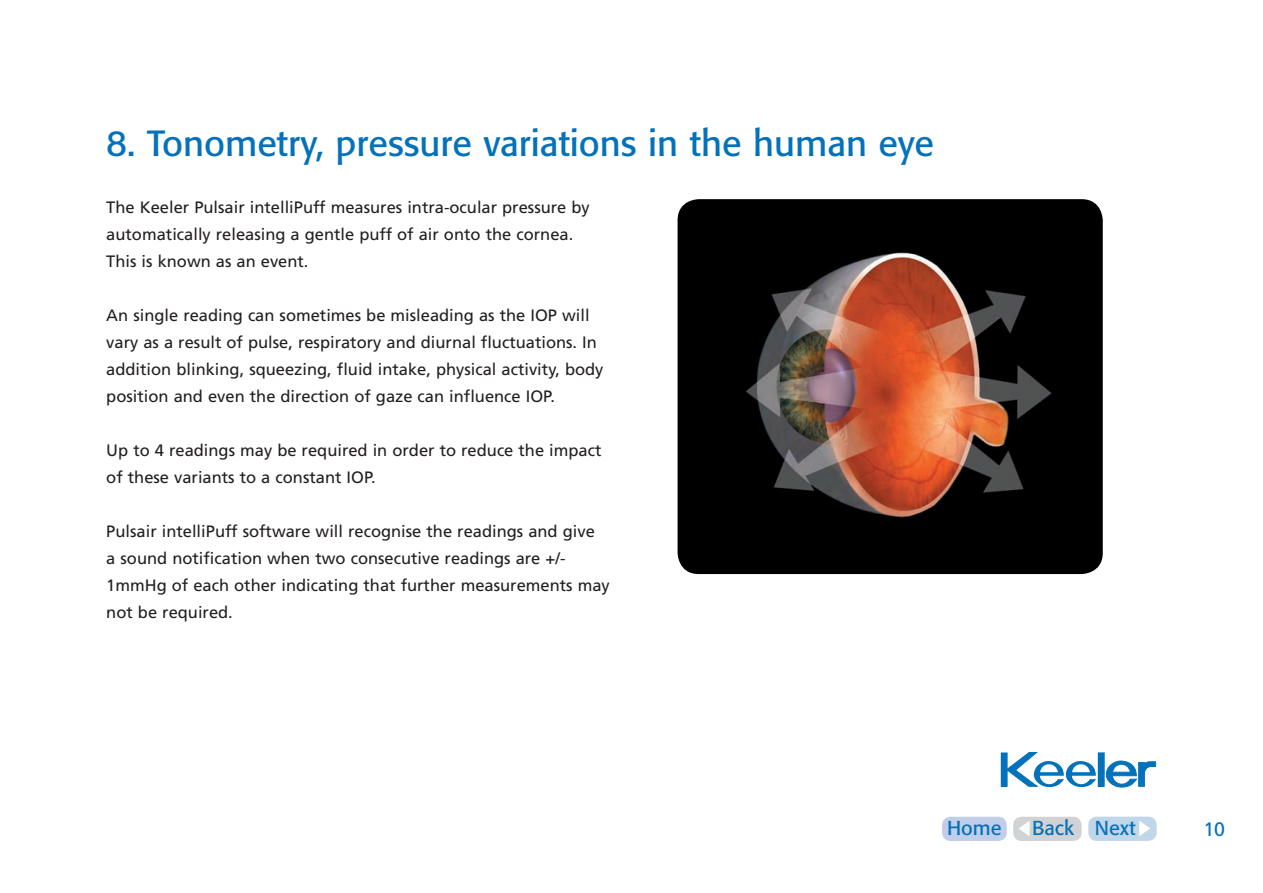
<style>
.page{position:relative;width:1263px;height:893px;background:#fff}
.page>*{position:absolute;margin:0;border:0;box-sizing:border-box;transform-origin:0 0}
.t1{font:36px "Formata BQ";color:#0372bb}
.t2{font:19.95px "Formata BQ";color:#0372bb}
.t3{font:19.5px "Frutiger";color:#0372bb}
.t4{font:16.5px/27px "Frutiger";color:#231f20}
</style>
<div class="page">
<div style="left:1088px;top:817px;width:69px;height:24px;background:#c1d6e9;border-radius:9px"></div>
<svg style="left:1139px;top:821px;width:11px;height:15px"></svg>
<div style="left:1013px;top:817px;width:68px;height:24px;background:#d1d2d4;border-radius:9px"></div>
<svg style="left:1019px;top:821px;width:10px;height:15px"></svg>
<div style="left:942px;top:817px;width:65px;height:24px;background:#c0cee9;border-radius:9px"></div>
<div style="left:1001px;top:753px;width:6px;height:33px;background:#0372bb"></div>
<svg style="left:1006px;top:752px;width:90px;height:36px"></svg>
<div style="left:1098px;top:753px;width:6px;height:33px;background:#0372bb"></div>
<svg style="left:1106px;top:761px;width:50px;height:27px"></svg>
<img style="left:677px;top:199px;width:426px;height:375px">
<h1 class="t1" style="left:106px;top:121px;width:829px">8. Tonometry, pressure variations in the human eye</h1>
<p class="t4" style="left:106px;top:193px;width:485px">The Keeler Pulsair intelliPuff measures intra-ocular pressure by automatically releasing a gentle puff of air onto the cornea.<br>This is known as an event.</p>
<p class="t4" style="left:106px;top:301px;width:499px">An single reading can sometimes be misleading as the IOP will vary as a result of pulse, respiratory and diurnal fluctuations. In addition blinking, squeezing, fluid intake, physical activity, body position and even the direction of gaze can influence IOP.</p>
<p class="t4" style="left:106px;top:436px;width:497px">Up to 4 readings may be required in order to reduce the impact of these variants to a constant IOP.</p>
<p class="t4" style="left:106px;top:517px;width:505px">Pulsair intelliPuff software will recognise the readings and give<br>a sound notification when two consecutive readings are +/- 1mmHg of each other indicating that further measurements may not be required.</p>
<p class="t2" style="left:947px;top:816px;width:56px">Home</p>
<p class="t2" style="left:1032px;top:816px;width:105px">Back Next</p>
<p class="t3" style="left:1203px;top:818px;width:23px">10</p>
</div>
